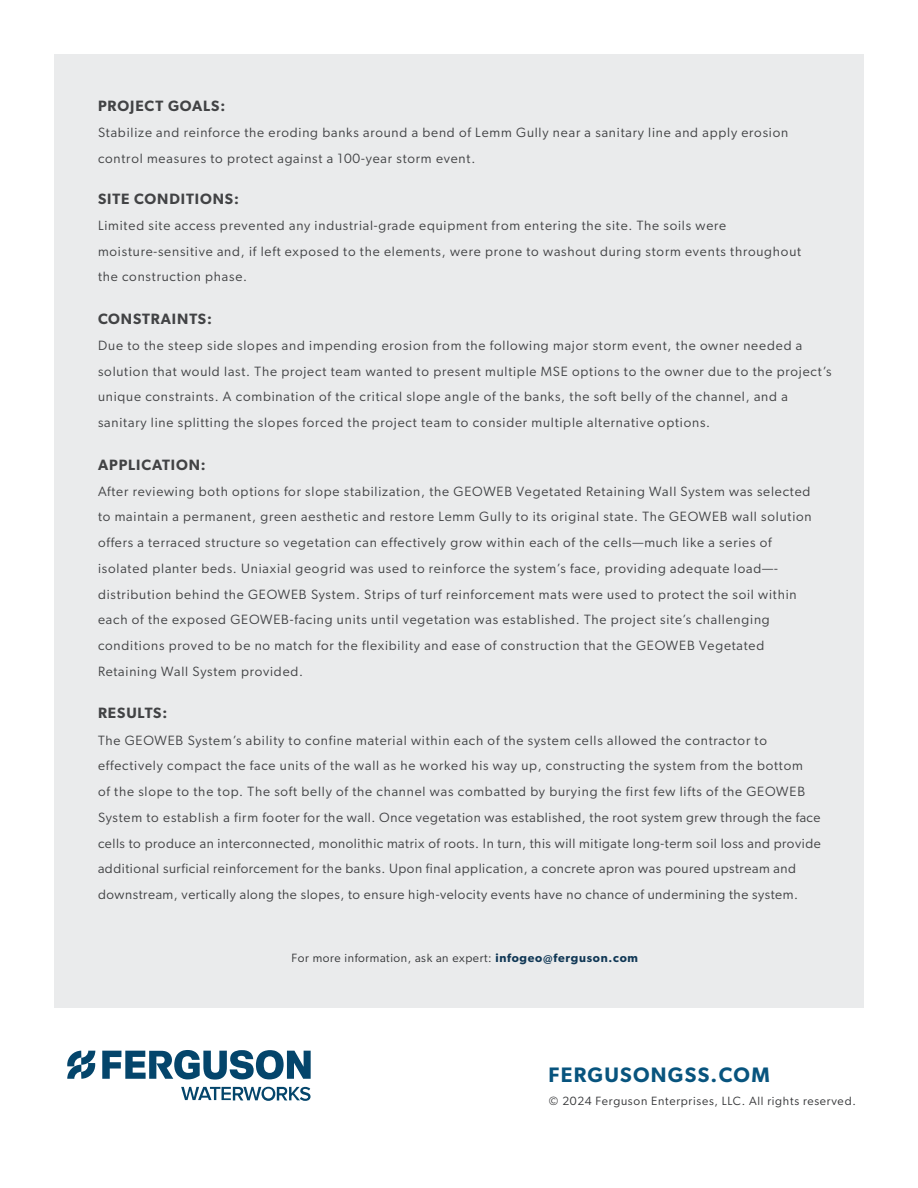
<style>
.page{position:relative;width:918px;height:1188px;background:#fff}
.page>*{position:absolute;margin:0;border:0;box-sizing:border-box;transform-origin:0 0}
.t1{font:600 21px "Gibson";letter-spacing:.06em;color:#08547e}
.t2{font:600 15px "Gibson";letter-spacing:.06em;color:#424345}
.t3{font:13.5px/25.8px "Gibson";letter-spacing:.06em;color:#424345}
.t4{font:13.5px/25.8px "Gibson";letter-spacing:.04em;color:#424345}
.t5{font:12px "Gibson";letter-spacing:.06em;color:#353638}
.s1{font-weight:600;color:#103755}
</style>
<div class="page">
<div style="left:54px;top:54px;width:810px;height:954px;background:#eaebec"></div>
<svg style="left:181px;top:1087px;width:130px;height:14px"></svg>
<svg style="left:67px;top:1051px;width:28px;height:28px"></svg>
<svg style="left:102px;top:1050px;width:209px;height:30px"></svg>
<p class="t2" style="left:98px;top:97px;width:129px">PROJECT GOALS:</p>
<p class="t3" style="left:98px;top:119px;width:692px">Stabilize and reinforce the eroding banks around a bend of Lemm Gully near a sanitary line and apply erosion control measures to protect against a 100-year storm event.</p>
<p class="t2" style="left:98px;top:190px;width:142px">SITE CONDITIONS:</p>
<p class="t3" style="left:98px;top:212px;width:705px">Limited site access prevented any industrial-grade equipment from entering the site. The soils were moisture-sensitive and, if left exposed to the elements, were prone to washout during storm events throughout the construction phase.</p>
<p class="t2" style="left:98px;top:310px;width:115px">CONSTRAINTS:</p>
<p class="t3" style="left:98px;top:332px;width:735px">Due to the steep side slopes and impending erosion from the following major storm event, the owner needed a solution that would last. The project team wanted to present multiple MSE options to the owner due to the project’s unique constraints. A combination of the critical slope angle of the banks, the soft belly of the channel, and a sanitary line splitting the slopes forced the project team to consider multiple alternative options.</p>
<p class="t2" style="left:98px;top:455px;width:109px">APPLICATION:</p>
<p class="t3" style="left:98px;top:478px;width:715px">After reviewing both options for slope stabilization, the GEOWEB Vegetated Retaining Wall System was selected to maintain a permanent, green aesthetic and restore Lemm Gully to its original state. The GEOWEB wall solution offers a terraced structure so vegetation can effectively grow within each of the cells—much like a series of isolated planter beds. Uniaxial geogrid was used to reinforce the system’s face, providing adequate load—- distribution behind the GEOWEB System. Strips of turf reinforcement mats were used to protect the soil within each of the exposed GEOWEB-facing units until vegetation was established. The project site’s challenging conditions proved to be no match for the flexibility and ease of construction that the GEOWEB Vegetated Retaining Wall System provided.</p>
<p class="t2" style="left:98px;top:704px;width:71px">RESULTS:</p>
<p class="t4" style="left:98px;top:727px;width:724px">The GEOWEB System’s ability to confine material within each of the system cells allowed the contractor to effectively compact the face units of the wall as he worked his way up, constructing the system from the bottom<br>of the slope to the top. The soft belly of the channel was combatted by burying the first few lifts of the GEOWEB System to establish a firm footer for the wall. Once vegetation was established, the root system grew through the face cells to produce an interconnected, monolithic matrix of roots. In turn, this will mitigate long-term soil loss and provide additional surficial reinforcement for the banks. Upon final application, a concrete apron was poured upstream and downstream, vertically along the slopes, to ensure high-velocity events have no chance of undermining the system.</p>
<p class="t5" style="left:292px;top:950px;width:348px">For more information, ask an expert: <span class="s1">infogeo@ferguson.com</span></p>
<h1 class="t1" style="left:549px;top:1062px;width:223px">FERGUSONGSS.COM</h1>
<p class="t5" style="left:549px;top:1094px;width:308px">© 2024 Ferguson Enterprises, LLC. All rights reserved.</p>
</div>
